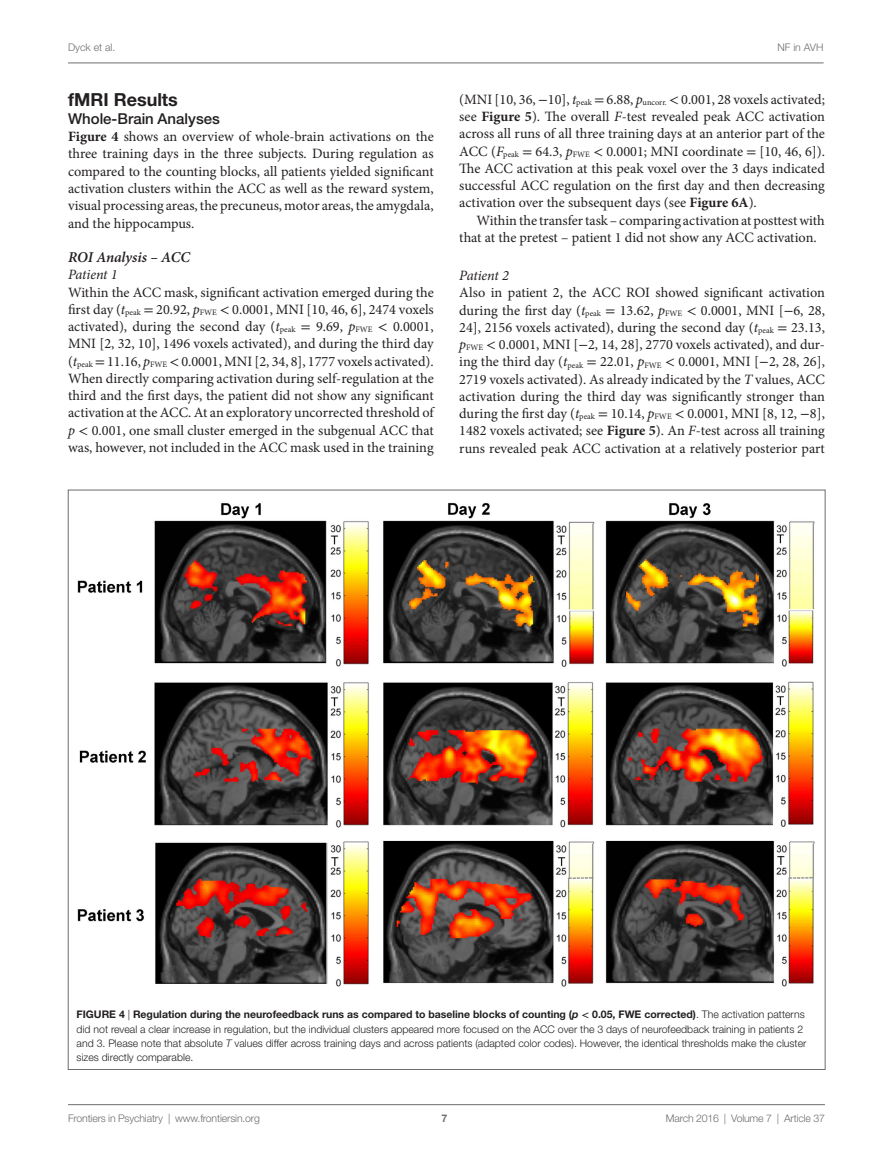
<style>
.page{position:relative;width:893px;height:1170px;background:#fff}
.page>*{position:absolute;margin:0;border:0;box-sizing:border-box;transform-origin:0 0}
.t1{font:700 18px "Helvetica Neue LT Std";color:#231f20}
.t2{font:500 15px "Helvetica Neue LT Std";color:#231f20}
.t3{font:italic 600 15px "Minion Pro";letter-spacing:-.01em;color:#231f20}
.t4{font:14.25px/17.2px "Minion Pro";color:#231f20;text-align:justify}
.t5{font:italic 14.25px "Minion Pro";letter-spacing:-.015em;color:#231f20}
.t6{font:300 10.5px/14.2px "Helvetica Neue LT Std";color:#231f20}
.t7{font:300 10.5px "Helvetica Neue LT Std";letter-spacing:-.015em;color:#6c6d70}
.t8{font:700 10.5px "Helvetica Neue LT Std";color:#6c6d70}
.s1{font-weight:700}
.s2{font-style:italic}
.s3{font-family:"STIX General"}
.s4{font-weight:700;font-style:italic}
.s5{font-family:"STIX General";font-weight:700}
</style>
<div class="page">
<hr style="left:68px;top:1104px;width:757px;height:1px;background:#6c6d70">
<hr style="left:68px;top:63px;width:756px;height:1px;background:#6c6d70">
<img style="left:77px;top:502px;width:738px;height:485px">
<p class="t7" style="left:68px;top:41px;width:49px">Dyck et al.</p>
<p class="t7" style="left:777px;top:41px;width:48px">NF in AVH</p>
<p class="t1" style="left:68px;top:88px;width:111px">fMRI Results</p>
<p class="t2" style="left:68px;top:110px;width:153px">Whole-Brain Analyses</p>
<p class="t4" style="left:68px;top:128px;width:367px"><span class="s1">Figure 4</span> shows an overview of whole-brain activations on the three training days in the three subjects. During regulation as compared to the counting blocks, all patients yielded significant activation clusters within the ACC as well as the reward system, visual processing areas, the precuneus, motor areas, the amygdala, and the hippocampus.</p>
<p class="t3" style="left:68px;top:247px;width:124px">ROI Analysis – ACC</p>
<p class="t5" style="left:68px;top:265px;width:51px">Patient 1</p>
<p class="t4" style="left:68px;top:283px;width:367px">Within the ACC mask, significant activation emerged during the first day (<span class="s2">t</span><sub>peak</sub> <span class="s3">=</span> 20.92, <span class="s2">p</span><sub>FWE</sub> <span class="s3">&lt;</span> 0.0001, MNI [10, 46, 6], 2474 voxels activated), during the second day (<span class="s2">t</span><sub>peak</sub> <span class="s3">=</span> 9.69, <span class="s2">p</span><sub>FWE</sub> <span class="s3">&lt;</span> 0.0001, MNI [2, 32, 10], 1496 voxels activated), and during the third day (<span class="s2">t</span><sub>peak</sub> <span class="s3">=</span> 11.16, <span class="s2">p</span><sub>FWE</sub> <span class="s3">&lt;</span> 0.0001, MNI [2, 34, 8], 1777 voxels activated).<br>When directly comparing activation during self-regulation at the third and the first days, the patient did not show any significant activation at the ACC. At an exploratory uncorrected threshold of <span class="s2">p</span> <span class="s3">&lt;</span> 0.001, one small cluster emerged in the subgenual ACC that was, however, not included in the ACC mask used in the training</p>
<p class="t4" style="left:459px;top:91px;width:367px">(MNI [10, 36, <span class="s3">−</span>10], <span class="s2">t</span><sub>peak</sub> <span class="s3">=</span> 6.88, <span class="s2">p</span><sub>uncorr.</sub> <span class="s3">&lt;</span> 0.001, 28 voxels activated; see <span class="s1">Figure 5</span>). The overall <span class="s2">F</span>-test revealed peak ACC activation across all runs of all three training days at an anterior part of the ACC (<span class="s2">F</span><sub>peak</sub> <span class="s3">=</span> 64.3, <span class="s2">p</span><sub>FWE</sub> <span class="s3">&lt;</span> 0.0001; MNI coordinate <span class="s3">=</span> [10, 46, 6]).<br>The ACC activation at this peak voxel over the 3 days indicated successful ACC regulation on the first day and then decreasing activation over the subsequent days (see <span class="s1">Figure 6A</span>).</p>
<p class="t4" style="left:459px;top:211px;width:367px;text-indent:17px">Within the transfer task – comparing activation at posttest with that at the pretest – patient 1 did not show any ACC activation.</p>
<p class="t5" style="left:459px;top:266px;width:51px">Patient 2</p>
<p class="t4" style="left:459px;top:284px;width:367px">Also in patient 2, the ACC ROI showed significant activation during the first day (<span class="s2">t</span><sub>peak</sub> <span class="s3">=</span> 13.62, <span class="s2">p</span><sub>FWE</sub> <span class="s3">&lt;</span> 0.0001, MNI [<span class="s3">−</span>6, 28, 24], 2156 voxels activated), during the second day (<span class="s2">t</span><sub>peak</sub> <span class="s3">=</span> 23.13, <span class="s2">p</span><sub>FWE</sub> <span class="s3">&lt;</span> 0.0001, MNI [<span class="s3">−</span>2, 14, 28], 2770 voxels activated), and dur&shy;ing the third day (<span class="s2">t</span><sub>peak</sub> <span class="s3">=</span> 22.01, <span class="s2">p</span><sub>FWE</sub> <span class="s3">&lt;</span> 0.0001, MNI [<span class="s3">−</span>2, 28, 26], 2719 voxels activated). As already indicated by the <span class="s2">T</span> values, ACC activation during the third day was significantly stronger than during the first day (<span class="s2">t</span><sub>peak</sub> <span class="s3">=</span> 10.14, <span class="s2">p</span><sub>FWE</sub> <span class="s3">&lt;</span> 0.0001, MNI [8, 12, <span class="s3">−</span>8], 1482 voxels activated; see <span class="s1">Figure 5</span>). An <span class="s2">F</span>-test across all training runs revealed peak ACC activation at a relatively posterior part</p>
<p class="t6" style="left:77px;top:1007px;width:731px"><span class="s1">FIGURE 4</span> | <span class="s1">Regulation during the neurofeedback runs as compared to baseline blocks of counting (</span><span class="s4">p</span> <span class="s5">&lt;</span> <span class="s1">0.05, FWE corrected)</span>. The activation patterns did not reveal a clear increase in regulation, but the individual clusters appeared more focused on the ACC over the 3 days of neurofeedback training in patients 2 and 3. Please note that absolute <span class="s2">T</span> values differ across training days and across patients (adapted color codes). However, the identical thresholds make the cluster sizes directly comparable.</p>
<p class="t7" style="left:68px;top:1111px;width:193px">Frontiers in Psychiatry | www.frontiersin.org</p>
<p class="t8" style="left:441px;top:1111px;width:7px">7</p>
<p class="t7" style="left:666px;top:1111px;width:161px">March 2016 | Volume 7 | Article 37</p>
</div>
